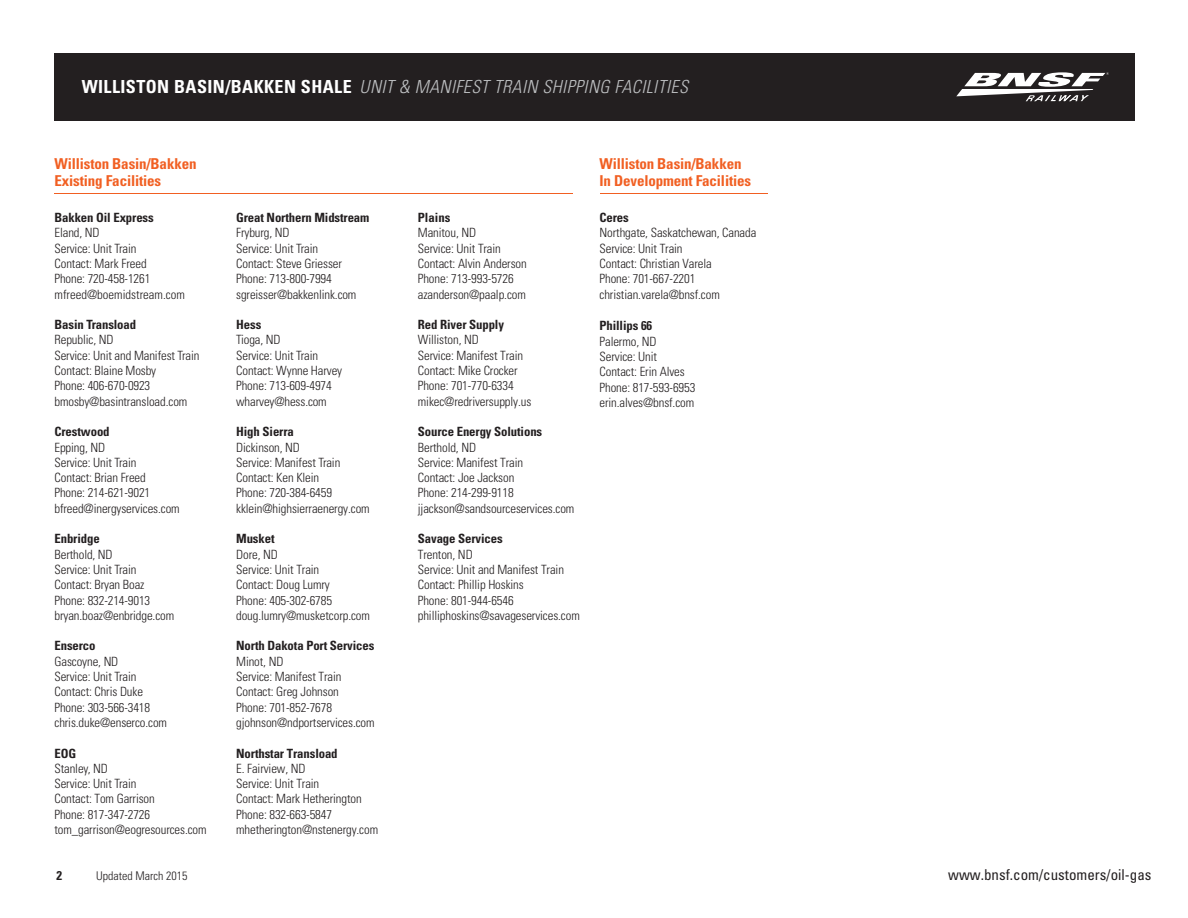
<style>
.page{position:relative;width:1188px;height:918px;background:#fff}
.page>*{position:absolute;margin:0;border:0;box-sizing:border-box;transform-origin:0 0}
.t1{font:italic 300 condensed 18px "Univers LT Std";letter-spacing:.025em;color:#bcbec0}
.t2{font:700 condensed 15px/16.5px "Univers LT Std";letter-spacing:-.01em;color:#f15f22}
.t3{font:condensed 15px "Univers LT Std";color:#231f20}
.t4{font:300 condensed 12.75px/15.3px "Univers LT Std";letter-spacing:-.01em;color:#231f20}
.t5{font:700 condensed 12.75px "Univers LT Std";letter-spacing:-.01em;color:#231f20}
.t6{font:300 condensed 12px "Univers LT Std";color:#231f20}
.s1{font-weight:700;font-style:normal;color:#fff}
</style>
<div class="page">
<div style="left:55px;top:53px;width:1080px;height:68px;background:#231f20"></div>
<svg style="left:956px;top:72px;width:153px;height:29px"></svg>
<hr style="left:55px;top:193px;width:518px;height:1px;background:#f15f22">
<hr style="left:600px;top:193px;width:167px;height:1px;background:#f15f22">
<h1 class="t1" style="left:82px;top:76px;width:608px"><span class="s1">WILLISTON BASIN/BAKKEN SHALE</span> UNIT &amp; MANIFEST TRAIN SHIPPING FACILITIES</h1>
<p class="t2" style="left:55px;top:156px;width:144px">Williston Basin/Bakken<br>Existing Facilities</p>
<p class="t5" style="left:55px;top:210px;width:101px">Bakken Oil Express</p>
<p class="t4" style="left:55px;top:225px;width:132px">Eland, ND<br>Service: Unit Train<br>Contact: Mark Freed<br>Phone: 720-458-1261 mfreed@boemidstream.com</p>
<p class="t5" style="left:55px;top:317px;width:83px">Basin Transload</p>
<p class="t4" style="left:55px;top:332px;width:146px">Republic, ND<br>Service: Unit and Manifest Train<br>Contact: Blaine Mosby<br>Phone: 406-670-0923 bmosby@basintransload.com</p>
<p class="t5" style="left:55px;top:424px;width:57px">Crestwood</p>
<p class="t4" style="left:55px;top:439px;width:127px">Epping, ND<br>Service: Unit Train<br>Contact: Brian Freed<br>Phone: 214-621-9021 bfreed@inergyservices.com</p>
<p class="t5" style="left:55px;top:531px;width:47px">Enbridge</p>
<p class="t4" style="left:55px;top:546px;width:121px">Berthold, ND<br>Service: Unit Train<br>Contact: Bryan Boaz<br>Phone: 832-214-9013 bryan.boaz@enbridge.com</p>
<p class="t5" style="left:55px;top:638px;width:43px">Enserco</p>
<p class="t4" style="left:55px;top:654px;width:114px">Gascoyne, ND<br>Service: Unit Train<br>Contact: Chris Duke<br>Phone: 303-566-3418 chris.duke@enserco.com</p>
<p class="t5" style="left:55px;top:745px;width:23px">EOG</p>
<p class="t4" style="left:55px;top:761px;width:154px">Stanley, ND<br>Service: Unit Train<br>Contact: Tom Garrison<br>Phone: 817-347-2726 tom_garrison@eogresources.com</p>
<p class="t5" style="left:236px;top:210px;width:135px">Great Northern Midstream</p>
<p class="t4" style="left:236px;top:225px;width:122px">Fryburg, ND<br>Service: Unit Train<br>Contact: Steve Griesser<br>Phone: 713-800-7994 sgreisser@bakkenlink.com</p>
<p class="t5" style="left:236px;top:317px;width:27px">Hess</p>
<p class="t4" style="left:236px;top:332px;width:108px">Tioga, ND<br>Service: Unit Train<br>Contact: Wynne Harvey<br>Phone: 713-609-4974 wharvey@hess.com</p>
<p class="t5" style="left:236px;top:424px;width:59px">High Sierra</p>
<p class="t4" style="left:236px;top:439px;width:135px">Dickinson, ND<br>Service: Manifest Train<br>Contact: Ken Klein<br>Phone: 720-384-6459 kklein@highsierraenergy.com</p>
<p class="t5" style="left:236px;top:531px;width:40px">Musket</p>
<p class="t4" style="left:236px;top:547px;width:135px">Dore, ND<br>Service: Unit Train<br>Contact: Doug Lumry<br>Phone: 405-302-6785 doug.lumry@musketcorp.com</p>
<p class="t5" style="left:236px;top:638px;width:140px">North Dakota Port Services</p>
<p class="t4" style="left:236px;top:654px;width:140px">Minot, ND<br>Service: Manifest Train<br>Contact: Greg Johnson<br>Phone: 701-852-7678 gjohnson@ndportservices.com</p>
<p class="t5" style="left:236px;top:745px;width:103px">Northstar Transload</p>
<p class="t4" style="left:236px;top:761px;width:144px">E. Fairview, ND<br>Service: Unit Train<br>Contact: Mark Hetherington<br>Phone: 832-663-5847 mhetherington@nstenergy.com</p>
<p class="t5" style="left:418px;top:210px;width:34px">Plains</p>
<p class="t4" style="left:418px;top:225px;width:110px">Manitou, ND<br>Service: Unit Train<br>Contact: Alvin Anderson<br>Phone: 713-993-5726 azanderson@paalp.com</p>
<p class="t5" style="left:418px;top:317px;width:88px">Red River Supply</p>
<p class="t4" style="left:418px;top:332px;width:115px">Williston, ND<br>Service: Manifest Train<br>Contact: Mike Crocker<br>Phone: 701-770-6334 mikec@redriversupply.us</p>
<p class="t5" style="left:418px;top:424px;width:126px">Source Energy Solutions</p>
<p class="t4" style="left:418px;top:439px;width:158px">Berthold, ND<br>Service: Manifest Train<br>Contact: Joe Jackson<br>Phone: 214-299-9118 jjackson@sandsourceservices.com</p>
<p class="t5" style="left:418px;top:531px;width:86px">Savage Services</p>
<p class="t4" style="left:418px;top:547px;width:163px">Trenton, ND<br>Service: Unit and Manifest Train<br>Contact: Phillip Hoskins<br>Phone: 801-944-6546 philliphoskins@savageservices.com</p>
<p class="t2" style="left:600px;top:156px;width:153px">Williston Basin/Bakken<br>In Development Facilities</p>
<p class="t5" style="left:600px;top:210px;width:31px">Ceres</p>
<p class="t4" style="left:600px;top:225px;width:158px">Northgate, Saskatchewan, Canada<br>Service: Unit Train<br>Contact: Christian Varela<br>Phone: 701-667-2201 christian.varela@bnsf.com</p>
<p class="t5" style="left:600px;top:318px;width:54px">Phillips 66</p>
<p class="t4" style="left:600px;top:333px;width:97px">Palermo, ND<br>Service: Unit<br>Contact: Erin Alves<br>Phone: 817-593-6953 erin.alves@bnsf.com</p>
<p class="t5" style="left:57px;top:868px;width:7px">2</p>
<p class="t6" style="left:96px;top:869px;width:93px">Updated March 2015</p>
<p class="t3" style="left:948px;top:865px;width:205px">www.bnsf.com/customers/oil-gas</p>
</div>
